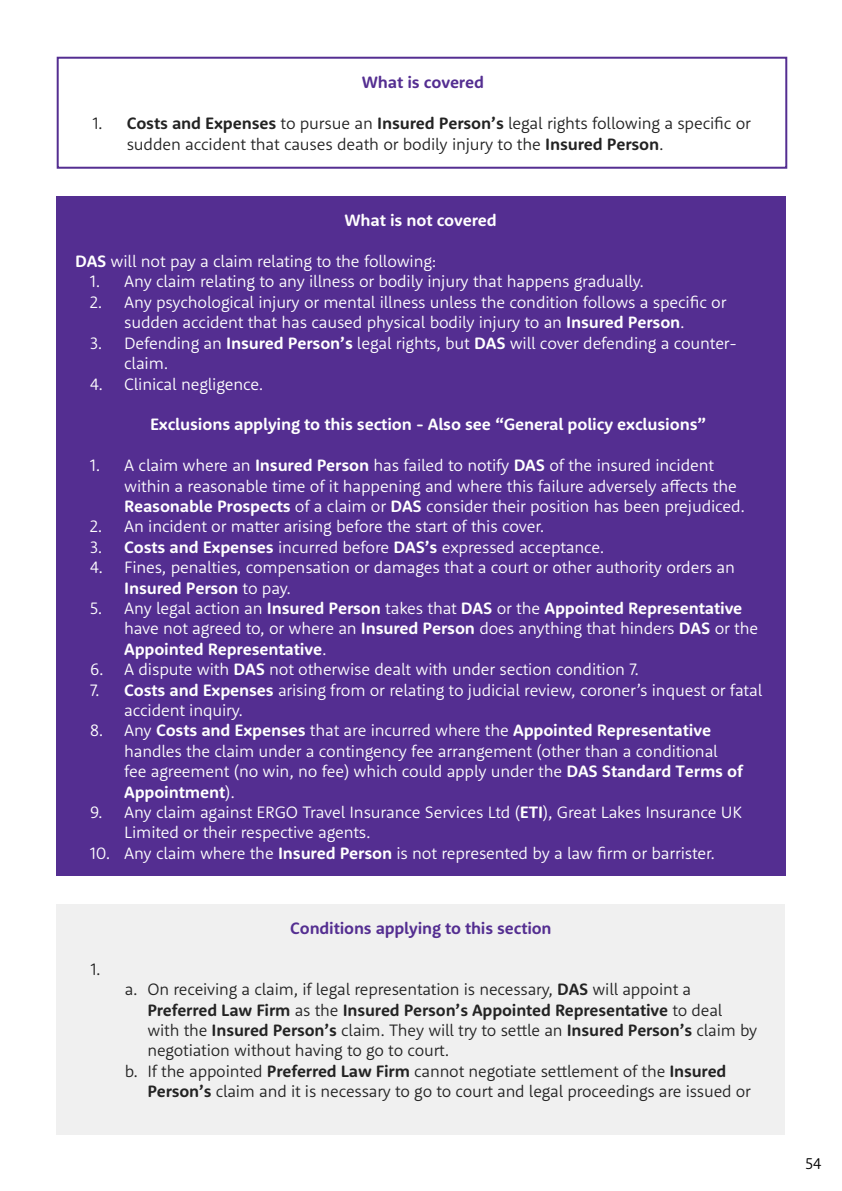
<style>
.page{position:relative;width:842px;height:1191px;background:#fff}
.page>*{position:absolute;margin:0;border:0;box-sizing:border-box;transform-origin:0 0}
.t1{font:300 17px/20.4px "Holiday Extras Sans";letter-spacing:-.01em;color:#fff}
.t2{font:300 17px/20.4px "Holiday Extras Sans";letter-spacing:-.01em;color:#232323}
.t3{font:700 17px "Holiday Extras Sans";letter-spacing:-.01em;color:#fff}
.t4{font:700 17px "Holiday Extras Sans";letter-spacing:-.01em;color:#232323}
.t5{font:700 17px "Holiday Extras Sans";letter-spacing:-.01em;color:#542e91}
.t6{font:300 16px "Holiday Extras Sans";color:#000}
.s1{font-weight:700}
.s2{font-weight:300}
</style>
<div class="page">
<div style="left:57px;top:904px;width:728px;height:230px;background:#f0f0f0"></div>
<div style="left:56px;top:196px;width:729px;height:680px;background:#542e91"></div>
<div style="left:57px;top:57px;width:730px;height:112px;border:2px solid #542e91"></div>
<p class="t5" style="left:362px;top:71px;width:124px">What is covered</p>
<p class="t2" style="left:127px;top:113px;width:626px;text-indent:-34px">1. <span class="s1">Costs and Expenses</span> to pursue an <span class="s1">Insured Person’s</span> legal rights following a specific or sudden accident that causes death or bodily injury to the <span class="s1">Insured Person</span>.</p>
<p class="t3" style="left:344px;top:209px;width:154px">What is not covered</p>
<p class="t1" style="left:75px;top:250px;width:363px"><span class="s1">DAS</span> will not pay a claim relating to the following:</p>
<p class="t1" style="left:90px;top:271px;width:555px">1. Any claim relating to any illness or bodily injury that happens gradually.</p>
<p class="t1" style="left:90px;top:291px;width:638px;text-align:center">2. Any psychological injury or mental illness unless the condition follows a specific or sudden accident that has caused physical bodily injury to an <span class="s1">Insured Person</span>.</p>
<p class="t1" style="left:124px;top:332px;width:615px;text-indent:-34px">3. Defending an <span class="s1">Insured Person’s</span> legal rights, but <span class="s1">DAS</span> will cover defending a counter&shy;claim.</p>
<p class="t1" style="left:90px;top:373px;width:175px">4. Clinical negligence.</p>
<p class="t3" style="left:150px;top:413px;width:558px">Exclusions applying to this section - Also see “General policy exclusions”</p>
<p class="t1" style="left:124px;top:454px;width:623px;text-indent:-34px">1. A claim where an <span class="s1">Insured Person</span> has failed to notify <span class="s1">DAS</span> of the insured incident within a reasonable time of it happening and where this failure adversely affects the<br><span class="s1">Reasonable Prospects</span> of a claim or <span class="s1">DAS</span> consider their position has been prejudiced.</p>
<p class="t1" style="left:90px;top:516px;width:456px">2. An incident or matter arising before the start of this cover.</p>
<p class="t1" style="left:90px;top:536px;width:516px">3. <span class="s1">Costs and Expenses</span> incurred before <span class="s1">DAS’s</span> expressed acceptance.</p>
<p class="t1" style="left:124px;top:556px;width:612px;text-indent:-34px">4. Fines, penalties, compensation or damages that a court or other authority orders an<br><span class="s1">Insured Person</span> to pay.</p>
<p class="t1" style="left:124px;top:597px;width:635px;text-indent:-34px">5. Any legal action an <span class="s1">Insured Person</span> takes that <span class="s1">DAS</span> or the <span class="s1">Appointed Representative </span>have not agreed to, or where an <span class="s1">Insured Person</span> does anything that hinders <span class="s1">DAS</span> or the<br><span class="s1">Appointed Representative</span>.</p>
<p class="t1" style="left:90px;top:658px;width:550px">6. A dispute with <span class="s1">DAS</span> not otherwise dealt with under section condition 7.</p>
<p class="t1" style="left:124px;top:679px;width:640px;text-indent:-34px">7. <span class="s1">Costs and Expenses</span> arising from or relating to judicial review, coroner’s inquest or fatal accident inquiry.</p>
<p class="t1" style="left:124px;top:720px;width:620px;text-indent:-34px">8. Any <span class="s1">Costs and Expenses</span> that are incurred where the <span class="s1">Appointed Representative </span>handles the claim under a contingency fee arrangement (other than a conditional fee agreement (no win, no fee) which could apply under the <span class="s1">DAS Standard Terms of Appointment</span>).</p>
<p class="t1" style="left:124px;top:801px;width:619px;text-indent:-34px">9. Any claim against ERGO Travel Insurance Services Ltd (<span class="s1">ETI</span>), Great Lakes Insurance UK<br>Limited or their respective agents.</p>
<p class="t1" style="left:90px;top:842px;width:627px">10. Any claim where the <span class="s1">Insured Person</span> is not represented by a law firm or barrister.</p>
<p class="t2" style="left:91px;top:958px;width:12px">1.</p>
<p class="t5" style="left:290px;top:917px;width:263px">Conditions applying to this section</p>
<p class="t2" style="left:125px;top:978px;width:568px">a. On receiving a claim, if legal representation is necessary, <span class="s1">DAS</span> will appoint a</p>
<p class="t4" style="left:147px;top:998px;width:576px">Preferred Law Firm <span class="s2">as the</span> Insured Person’s Appointed Representative <span class="s2">to deal</span></p>
<p class="t2" style="left:147px;top:1019px;width:611px">with the <span class="s1">Insured Person’s</span> claim. They will try to settle an <span class="s1">Insured Person’s</span> claim by</p>
<p class="t2" style="left:147px;top:1039px;width:303px">negotiation without having to go to court.</p>
<p class="t2" style="left:125px;top:1060px;width:603px">b. If the appointed <span class="s1">Preferred Law Firm</span> cannot negotiate settlement of the <span class="s1">Insured</span></p>
<p class="t2" style="left:147px;top:1080px;width:605px"><span class="s1">Person’s</span> claim and it is necessary to go to court and legal proceedings are issued or</p>
<p class="t6" style="left:805px;top:1152px;width:18px">54</p>
</div>
